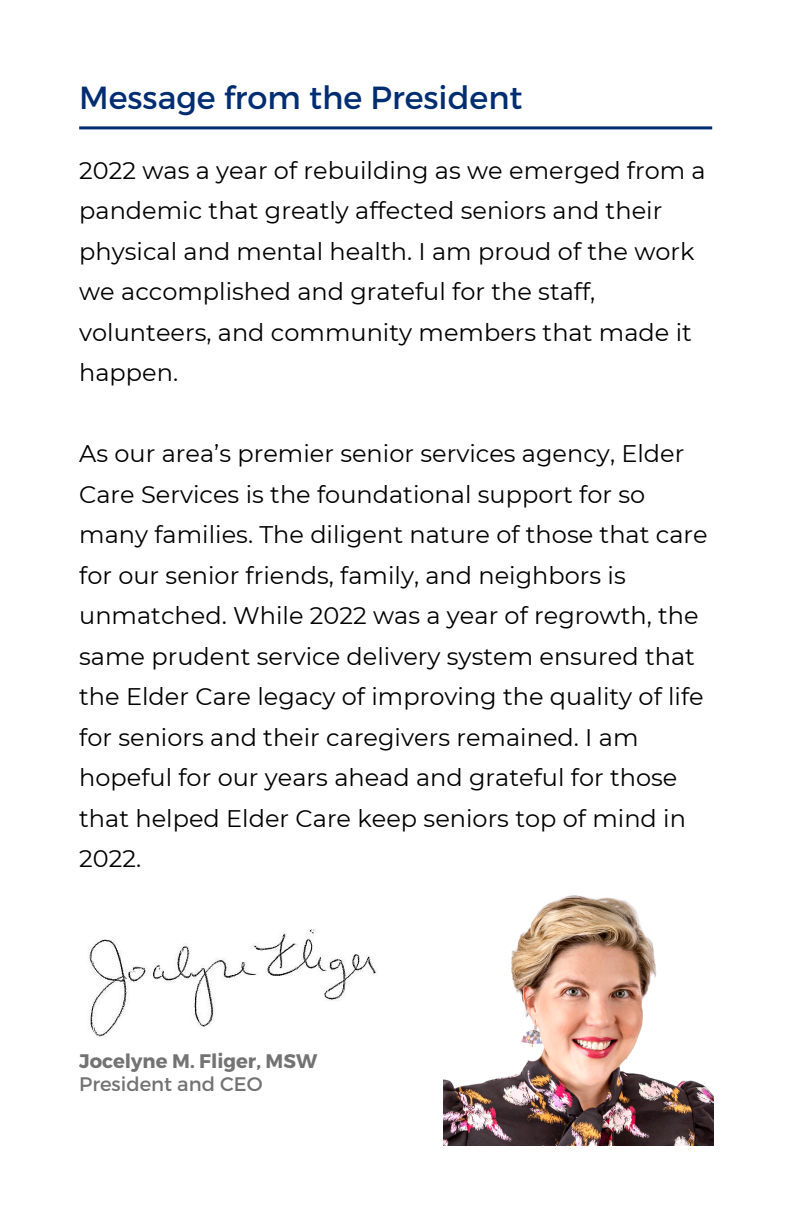
<style>
.page{position:relative;width:792px;height:1224px;background:#fff}
.page>*{position:absolute;margin:0;border:0;box-sizing:border-box;transform-origin:0 0}
.t1{font:32px "Montserrat";color:#002d72}
.t2{font:24px/40.4px "Montserrat";color:#000}
.t3{font:700 19.6px "Montserrat";color:#737373}
.t4{font:19.6px "Montserrat";color:#737373}
</style>
<div class="page">
<hr style="left:79px;top:126px;width:633px;height:3px;background:#002d72">
<img style="left:444px;top:895px;width:270px;height:251px">
<img style="left:89px;top:929px;width:287px;height:108px">
<h1 class="t1" style="left:79px;top:77px;width:445px">Message from the President</h1>
<p class="t2" style="left:79px;top:150px;width:628px">2022 was a year of rebuilding as we emerged from a pandemic that greatly affected seniors and their physical and mental health. I am proud of the work we accomplished and grateful for the staff, volunteers, and community members that made it happen.</p>
<p class="t2" style="left:79px;top:433px;width:630px">As our area’s premier senior services agency, Elder Care Services is the foundational support for so many families. The diligent nature of those that care for our senior friends, family, and neighbors is unmatched. While 2022 was a year of regrowth, the same prudent service delivery system ensured that the Elder Care legacy of improving the quality of life for seniors and their caregivers remained. I am hopeful for our years ahead and grateful for those that helped Elder Care keep seniors top of mind in 2022.</p>
<p class="t3" style="left:79px;top:1048px;width:240px">Jocelyne M. Fliger, MSW</p>
<p class="t4" style="left:79px;top:1071px;width:185px">President and CEO</p>
</div>
